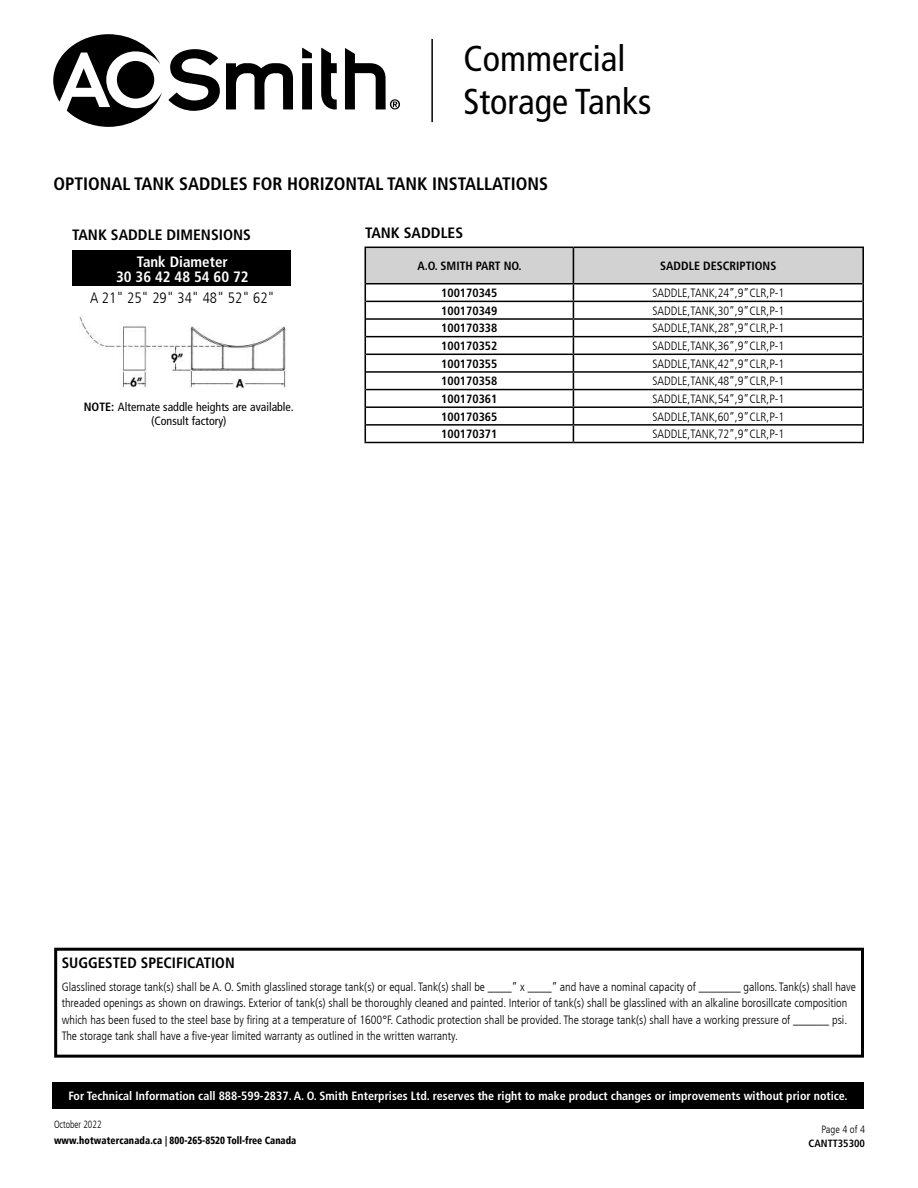
<style>
.page{position:relative;width:918px;height:1188px;background:#fff}
.page>*{position:absolute;margin:0;border:0;box-sizing:border-box;transform-origin:0 0}
.t1{font:condensed 36px/43.2px "Frutiger LT Std";color:#000}
.t2{font:700 condensed 18px "Frutiger LT Std";color:#000}
.t3{font:700 condensed 15px "Frutiger LT Std";color:#000}
.t4{font:700 condensed 15px/15px "Frutiger LT Std";color:#fff;text-align:center}
.t5{font:300 condensed 15px "Frutiger LT Std";color:#000}
.t6{font:300 condensed 12px/16.5px "Frutiger LT Std";color:#000}
.t7{font:700 condensed 12px "Frutiger LT Std";color:#fff}
.t8{font:700 condensed 12px "Frutiger LT Std";color:#000}
.t9{font:condensed 12px/14.4px "Frutiger LT Std";color:#000;text-align:center}
.t10{font:900 condensed 10.5px "Frutiger LT";color:#000;scale:.9 1}
.t11{font:300 condensed 10.5px "Frutiger LT Std";color:#000;scale:.9 1}
.t12{font:700 condensed 10.5px "Frutiger LT Std";color:#000}
.t13{font:300 condensed 10.5px "Frutiger LT Std";color:#000}
.s1{font-weight:700}
</style>
<div class="page">
<svg style="left:226px;top:63px;width:67px;height:46px"></svg>
<svg style="left:321px;top:48px;width:16px;height:61px"></svg>
<svg style="left:302px;top:48px;width:10px;height:61px"></svg>
<svg style="left:345px;top:48px;width:55px;height:61px"></svg>
<svg style="left:53px;top:34px;width:167px;height:93px"></svg>
<hr style="left:431px;top:39px;width:2px;height:83px;background:#000">
<hr style="left:365px;top:442px;width:208px;height:1px;background:#000">
<hr style="left:573px;top:442px;width:291px;height:1px;background:#000">
<svg style="left:364px;top:247px;width:500px;height:195px"></svg>
<img style="left:79px;top:316px;width:208px;height:73px">
<div style="left:72px;top:251px;width:219px;height:35px;background:#000"></div>
<div style="left:52px;top:1082px;width:811px;height:27px;background:#000"></div>
<div style="left:54px;top:948px;width:810px;height:110px;border:3px solid #000"></div>
<h1 class="t1" style="left:464px;top:40px;width:189px">Commercial<br>Storage Tanks</h1>
<h2 class="t2" style="left:53px;top:176px;width:496px">OPTIONAL TANK SADDLES FOR HORIZONTAL TANK INSTALLATIONS</h2>
<p class="t3" style="left:72px;top:228px;width:180px">TANK SADDLE DIMENSIONS</p>
<p class="t4" style="left:116px;top:255px;width:134px">Tank Diameter<br>30 36 42 48 54 60 72</p>
<p class="t5" style="left:90px;top:292px;width:186px">A 21" 25" 29" 34" 48" 52" 62"</p>
<p class="t9" style="left:84px;top:400px;width:212px"><span class="s1">NOTE:</span> Alternate saddle heights are available. (Consult factory)</p>
<p class="t3" style="left:365px;top:227px;width:100px">TANK SADDLES</p>
<p class="t8" style="left:417px;top:261px;width:106px">A.O. SMITH PART NO.</p>
<p class="t8" style="left:660px;top:261px;width:118px">SADDLE DESCRIPTIONS</p>
<p class="t8" style="left:441px;top:288px;width:58px">100170345</p>
<p class="t6" style="left:652px;top:285px;width:133px">SADDLE,TANK,24”,9”CLR,P-1</p>
<p class="t8" style="left:441px;top:306px;width:58px">100170349</p>
<p class="t6" style="left:652px;top:302px;width:133px">SADDLE,TANK,30”,9”CLR,P-1</p>
<p class="t8" style="left:441px;top:323px;width:58px">100170338</p>
<p class="t6" style="left:652px;top:320px;width:133px">SADDLE,TANK,28”,9”CLR,P-1</p>
<p class="t8" style="left:441px;top:341px;width:58px">100170352</p>
<p class="t6" style="left:652px;top:338px;width:133px">SADDLE,TANK,36”,9”CLR,P-1</p>
<p class="t8" style="left:441px;top:358px;width:58px">100170355</p>
<p class="t6" style="left:652px;top:355px;width:133px">SADDLE,TANK,42”,9”CLR,P-1</p>
<p class="t8" style="left:441px;top:376px;width:58px">100170358</p>
<p class="t6" style="left:652px;top:373px;width:133px">SADDLE,TANK,48”,9”CLR,P-1</p>
<p class="t8" style="left:441px;top:394px;width:58px">100170361</p>
<p class="t6" style="left:652px;top:391px;width:133px">SADDLE,TANK,54”,9”CLR,P-1</p>
<p class="t8" style="left:441px;top:411px;width:58px">100170365</p>
<p class="t6" style="left:652px;top:408px;width:133px">SADDLE,TANK,60”,9”CLR,P-1</p>
<p class="t8" style="left:441px;top:429px;width:58px">100170371</p>
<p class="t6" style="left:652px;top:426px;width:133px">SADDLE,TANK,72”,9”CLR,P-1</p>
<p class="t3" style="left:62px;top:957px;width:175px">SUGGESTED SPECIFICATION</p>
<p class="t6" style="left:62px;top:978px;width:796px">Glasslined storage tank(s) shall be A. O. Smith glasslined storage tank(s) or equal. Tank(s) shall be ____” x ____” and have a nominal capacity of _______ gallons. Tank(s) shall have threaded openings as shown on drawings. Exterior of tank(s) shall be thoroughly cleaned and painted. Interior of tank(s) shall be glasslined with an alkaline borosillcate composition which has been fused to the steel base by 昀椀ring at a temperature of 1600°F. Cathodic protection shall be provided. The storage tank(s) shall have a working pressure of ______ psi.<br>The storage tank shall have a 昀椀ve-year limited warranty as outlined in the written warranty.</p>
<p class="t7" style="left:68px;top:1091px;width:781px">For Technical Information call 888-599-2837. A. O. Smith Enterprises Ltd. reserves the right to make product changes or improvements without prior notice.</p>
<p class="t11" style="left:54px;top:1120px;width:54px">October 2022</p>
<p class="t10" style="left:54px;top:1136px;width:271px">www.hotwatercanada.ca | 800-265-8520 Toll-free Canada</p>
<p class="t13" style="left:821px;top:1125px;width:45px">Page 4 of 4</p>
<p class="t12" style="left:809px;top:1139px;width:58px">CANTT35300</p>
</div>
